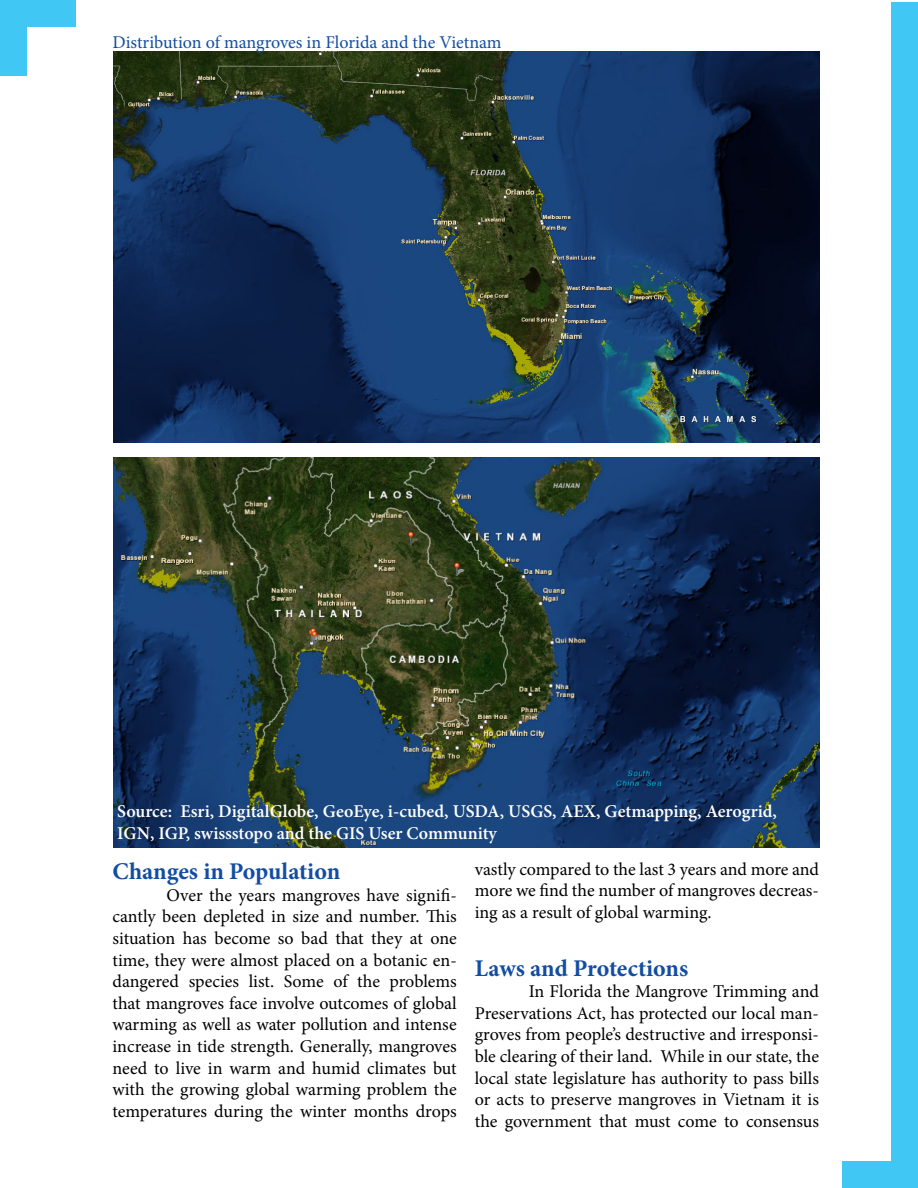
<style>
.page{position:relative;width:918px;height:1188px;background:#fff}
.page>*{position:absolute;margin:0;border:0;box-sizing:border-box;transform-origin:0 0}
.t1{font:700 24px "Minion Pro";letter-spacing:-.005em;color:#134da1}
.t2{font:18px/21.6px "Minion Pro";letter-spacing:-.005em;color:#000;text-align:justify}
.t3{font:600 18px/21.6px "Minion Pro";color:#fff}
.t4{font:18px "Minion Pro";letter-spacing:-.005em;color:#134da1}
</style>
<div class="page">
<div style="left:0;top:0;width:27px;height:76px;background:#40c7f4"></div>
<div style="left:0;top:0;width:76px;height:27px;background:#40c7f4"></div>
<div style="left:891px;top:3px;width:27px;height:1185px;background:#40c7f4"></div>
<div style="left:842px;top:1161px;width:76px;height:27px;background:#40c7f4"></div>
<img style="left:113px;top:52px;width:707px;height:390px">
<img style="left:113px;top:458px;width:707px;height:390px">
<p class="t4" style="left:112px;top:30px;width:391px">Distribution of mangroves in Florida and the Vietnam</p>
<p class="t3" style="left:117px;top:800px;width:661px">Source: Esri, DigitalGlobe, GeoEye, i-cubed, USDA, USGS, AEX, Getmapping, Aerogrid,<br>IGN, IGP, swissstopo and the GIS User Community</p>
<p class="t1" style="left:112px;top:855px;width:229px">Changes in Population</p>
<p class="t2" style="left:112px;top:884px;width:346px;text-indent:54px">Over the years mangroves have signifi&shy;cantly been depleted in size and number. This situation has become so bad that they at one time, they were almost placed on a botanic en&shy;dangered species list. Some of the problems that mangroves face involve outcomes of global warming as well as water pollution and intense increase in tide strength. Generally, mangroves need to live in warm and humid climates but with the growing global warming problem the temperatures during the winter months drops</p>
<p class="t2" style="left:475px;top:858px;width:346px">vastly compared to the last 3 years and more and more we find the number of mangroves decreas&shy;ing as a result of global warming.</p>
<p class="t1" style="left:475px;top:951px;width:215px">Laws and Protections</p>
<p class="t2" style="left:475px;top:981px;width:346px;text-indent:54px">In Florida the Mangrove Trimming and Preservations Act, has protected our local man&shy;groves from people’s destructive and irresponsi&shy;ble clearing of their land. While in our state, the local state legislature has authority to pass bills or acts to preserve mangroves in Vietnam it is the government that must come to consensus</p>
</div>
